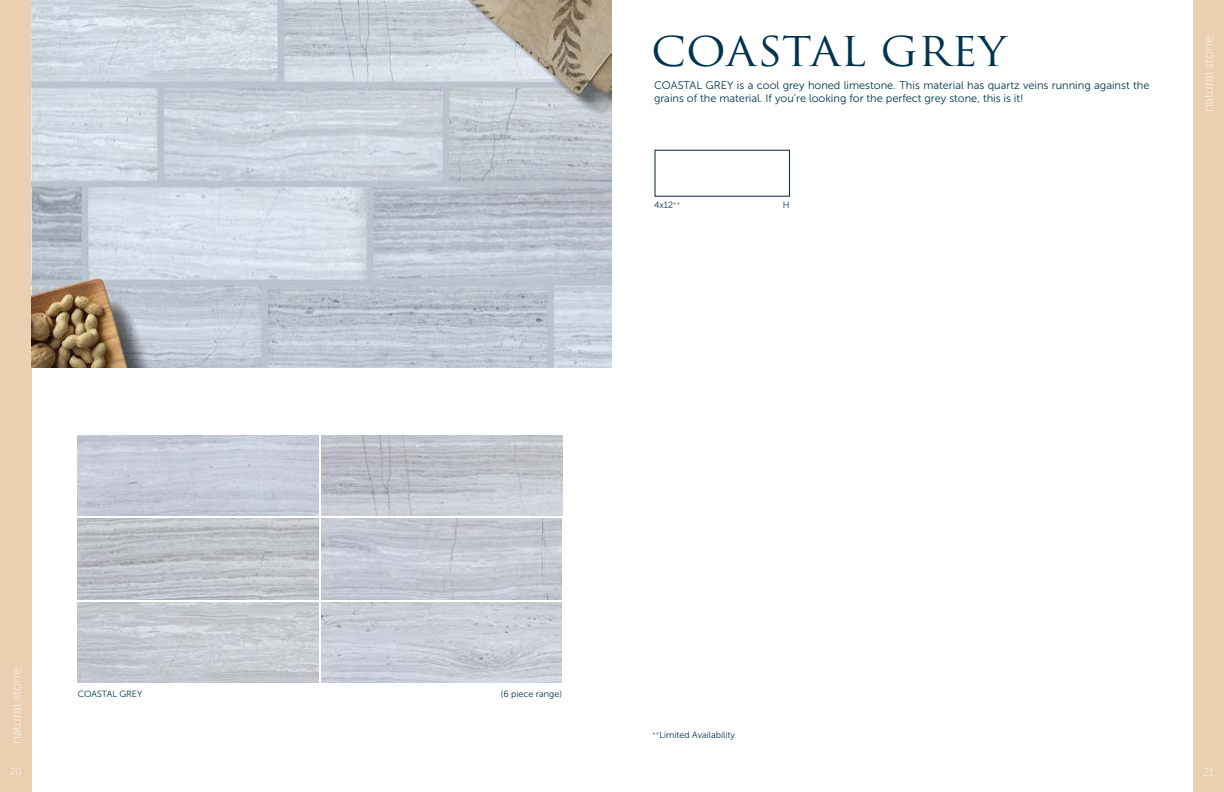
<style>
.page{position:relative;width:1224px;height:792px;background:#fff}
.page>*{position:absolute;margin:0;border:0;box-sizing:border-box;transform-origin:0 0}
.t1{font:40px "Trajan Pro 3";color:#01344f;scale:1.09 1}
.t2{font:13px "Museo Sans 100";color:#f8fbf6}
.t3{font:11px/13.2px "Museo Sans 300";color:#01344f}
.t4{font:11px "Museo Sans 100";color:#f8fbf6}
.t5{font:10px "Museo Sans 100";color:#f8fbf6}
.t6{font:9px "Museo Sans 300";color:#01344f}
</style>
<div class="page">
<div style="left:0;top:0;width:32px;height:792px;background:#ebcfb1"></div>
<div style="left:1193px;top:0;width:31px;height:792px;background:#ebcfb1"></div>
<img style="left:32px;top:0;width:580px;height:368px">
<img style="left:78px;top:602px;width:240px;height:80px">
<img style="left:321px;top:602px;width:241px;height:80px">
<img style="left:78px;top:519px;width:240px;height:80px">
<img style="left:321px;top:519px;width:241px;height:80px">
<img style="left:322px;top:436px;width:240px;height:80px">
<h1 class="t1" style="left:651px;top:24px;width:328px">COASTAL GREY</h1>
<p class="t3" style="left:654px;top:79px;width:497px">COASTAL GREY is a cool grey honed limestone. This material has quartz veins running against the grains of the material. If you’re looking for the perfect grey stone, this is it!</p>
<p class="t6" style="left:654px;top:200px;width:28px">4x12<sup>++</sup></p>
<p class="t6" style="left:783px;top:200px;width:8px">H</p>
<p class="t2" style="left:1201px;top:112px;width:78px;rotate:-90deg">natural stone</p>
<p class="t2" style="left:9px;top:744px;width:78px;rotate:-90deg">natural stone</p>
<p class="t6" style="left:78px;top:690px;width:66px">COASTAL GREY</p>
<p class="t6" style="left:501px;top:690px;width:63px">(6 piece range)</p>
<p class="t6" style="left:652px;top:730px;width:84px"><sup>++</sup>Limited Availability</p>
<p class="t5" style="left:10px;top:767px;width:13px">20</p>
<p class="t4" style="left:1203px;top:767px;width:12px">21</p>
</div>
